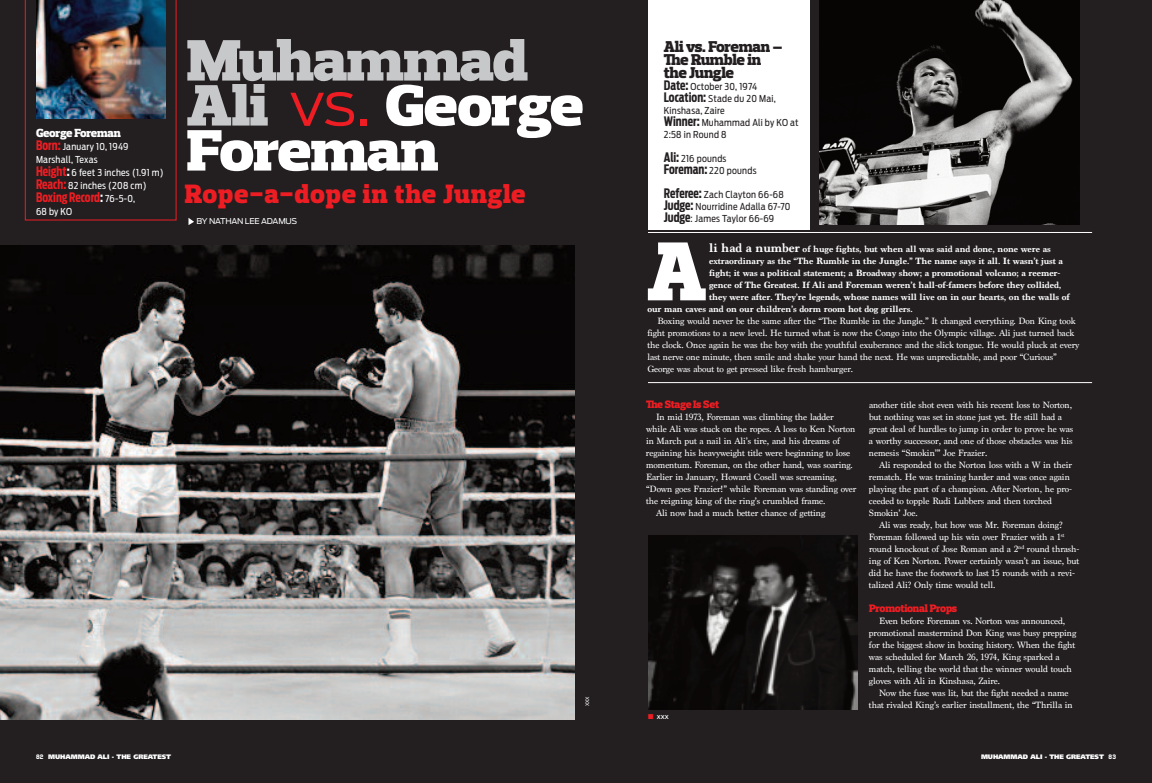
<style>
.page{position:relative;width:1152px;height:783px;background:#231f20}
.page>*{position:absolute;margin:0;border:0;box-sizing:border-box;transform-origin:0 0}
.t1{font:900 85.1px "Prelo Slab";color:#fff}
.t2{font:900 59.4px/45px "Prelo Slab";letter-spacing:-.025em;color:#fff;scale:1.08 1}
.t3{font:900 27px "Prelo Slab";letter-spacing:.03em;color:#ee1d23}
.t4{font:900 16px/13px "Prelo Slab";letter-spacing:-.025em;color:#231f20}
.t5{font:700 13px "Antenna Extra Cond";color:#ee1d23}
.t6{font:900 12px "Prelo Slab";letter-spacing:-.035em;color:#fff}
.t7{font:900 11px "Prelo Slab";letter-spacing:-.025em;color:#ee1d23}
.t8{font:9.5px/12px "Marion";letter-spacing:-.01em;color:#fff}
.t9{font:700 9.5px "Marion";letter-spacing:-.01em;color:#fff}
.t10{font:9.5px/12px "Antenna Cond";letter-spacing:.025em;color:#231f20}
.t11{font:9.5px/13px "Antenna Cond";letter-spacing:.025em;color:#fff}
.t12{font:8px "Antenna";letter-spacing:-.025em;color:#fff}
.t13{font:500 7px "Antenna";color:#fff}
.t14{font:900 6.5px "Frutiger";letter-spacing:-.01em;color:#fff}
.t15{font:5px "Helvetica";color:#fff}
.s1{font-family:"Antenna Extra Cond";font-weight:700;font-size:13px;color:#ee1d23}
.s2{font-family:"Antenna Extra Cond";font-weight:700;font-size:13px}
.s3{color:#fff}
.s4{font-family:"Antenna Cond";font-weight:400;font-size:9.5px;color:#fff}
.s5{font-family:"Antenna";font-weight:300;color:#ee1d23}
.s6{font-size:13px}
.s7{color:#ee1d23}
.s8{font-family:"Octin College Rg";font-weight:700}
</style>
<div class="page">
<svg style="left:187px;top:39px;width:341px;height:87px"></svg>
<svg style="left:188px;top:218px;width:6px;height:7px"></svg>
<svg style="left:25px;top:0;width:152px;height:220px"></svg>
<div style="left:648px;top:0;width:161px;height:230px;background:#fff"></div>
<hr style="left:648px;top:232px;width:444px;height:1px;background:#fff">
<hr style="left:648px;top:382px;width:444px;height:1px;background:#fff">
<img style="left:36px;top:0;width:130px;height:119px">
<img style="left:648px;top:535px;width:210px;height:174px">
<img style="left:0;top:246px;width:575px;height:473px">
<img style="left:820px;top:0;width:260px;height:225px">
<p class="t6" style="left:36px;top:129px;width:86px">George Foreman</p>
<p class="t11" style="left:36px;top:140px;width:129px"><span class="s1">Born:</span> January 10, 1949<br>Marshall, Texas<br><span class="s1">Height</span><span class="s2">:</span> 6 feet 3 inches (1.91 m)<br><span class="s1">Reach:</span> 82 inches (208 cm)</p>
<h3 class="t5" style="left:36px;top:192px;width:101px">Boxing Record<span class="s3">:</span> <span class="s4">76-5-0,</span></h3>
<p class="t11" style="left:36px;top:205px;width:38px">68 by KO</p>
<h2 class="t2" style="left:187px;top:89px;width:369px;text-indent:103px"><span class="s5">vs.</span> George<br>Foreman</h2>
<h3 class="t3" style="left:185px;top:184px;width:342px">Rope-a-dope in the Jungle</h3>
<p class="t12" style="left:196px;top:218px;width:102px">BY NATHAN LEE ADAMUS</p>
<p class="t15" style="left:585px;top:706px;width:12px;rotate:-90deg">XXX</p>
<h3 class="t4" style="left:664px;top:42px;width:120px">Ali vs. Foreman –<br>The Rumble in the Jungle</h3>
<p class="t10" style="left:664px;top:81px;width:136px"><span class="s2">Date:</span> October 30, 1974<br><span class="s2">Location:</span> Stade du 20 Mai,<br>Kinshasa, Zaire<br><span class="s2">Winner:</span> Muhammad Ali by KO at<br>2:58 in Round 8</p>
<p class="t10" style="left:664px;top:153px;width:94px"><span class="s2">Ali:</span> 216 pounds<br><span class="s2">Foreman:</span> 220 pounds</p>
<p class="t10" style="left:664px;top:189px;width:128px"><span class="s2">Referee:</span> Zach Clayton 66-68<br><span class="s2">Judge:</span> Nourridine Adalla 67-70<br><span class="s2">Judge</span>: James Taylor 66-69</p>
<h1 class="t1" style="left:647px;top:242px;width:61px">A</h1>
<p class="t9" style="left:709px;top:243px;width:343px"><span class="s6">li had a number</span> of huge fights, but when all was said and done, none were as</p>
<p class="t9" style="left:709px;top:255px;width:356px">extraordinary as the “The Rumble in the Jungle.” The name says it all. It wasn’t just a</p>
<p class="t9" style="left:709px;top:267px;width:353px">fight; it was a political statement; a Broadway show; a promotional volcano; a reemer-</p>
<p class="t9" style="left:709px;top:279px;width:354px">gence of The Greatest. If Ali and Foreman weren’t hall-of-famers before they collided,</p>
<p class="t9" style="left:709px;top:291px;width:362px">they were after. They’re legends, whose names will live on in our hearts, on the walls of</p>
<p class="t9" style="left:647px;top:303px;width:267px">our man caves and on our children’s dorm room hot dog grillers.</p>
<p class="t8" style="left:647px;top:315px;width:434px;text-indent:10px">Boxing would never be the same after the “The Rumble in the Jungle.” It changed everything. Don King took fight promotions to a new level. He turned what is now the Congo into the Olympic village. Ali just turned back the clock. Once again he was the boy with the youthful exuberance and the slick tongue. He would pluck at every last nerve one minute, then smile and shake your hand the next. He was unpredictable, and poor “Curious” George was about to get pressed like fresh hamburger.</p>
<p class="t7" style="left:646px;top:401px;width:75px">The Stage Is Set</p>
<p class="t8" style="left:656px;top:411px;width:179px">In mid 1973, Foreman was climbing the ladder</p>
<p class="t8" style="left:646px;top:423px;width:211px">while Ali was stuck on the ropes. A loss to Ken Norton</p>
<p class="t8" style="left:646px;top:435px;width:195px">in March put a nail in Ali’s tire, and his dreams of</p>
<p class="t8" style="left:646px;top:447px;width:206px">regaining his heavyweight title were beginning to lose</p>
<p class="t8" style="left:646px;top:459px;width:208px">momentum. Foreman, on the other hand, was soaring.</p>
<p class="t8" style="left:646px;top:471px;width:192px">Earlier in January, Howard Cosell was screaming,</p>
<p class="t8" style="left:646px;top:483px;width:212px">“Down goes Frazier!” while Foreman was standing over</p>
<p class="t8" style="left:646px;top:495px;width:181px">the reigning king of the ring’s crumbled frame.</p>
<p class="t8" style="left:656px;top:507px;width:171px">Ali now had a much better chance of getting</p>
<p class="t8" style="left:869px;top:399px;width:206px">another title shot even with his recent loss to Norton, but nothing was set in stone just yet. He still had a great deal of hurdles to jump in order to prove he was a worthy successor, and one of those obstacles was his nemesis “Smokin’” Joe Frazier.</p>
<p class="t8" style="left:869px;top:459px;width:205px;text-indent:10px">Ali responded to the Norton loss with a W in their rematch. He was training harder and was once again playing the part of a champion. After Norton, he pro&shy;ceeded to topple Rudi Lubbers and then torched Smokin’ Joe.</p>
<p class="t8" style="left:869px;top:519px;width:212px;text-indent:10px">Ali was ready, but how was Mr. Foreman doing?<br>Foreman followed up his win over Frazier with a 1<sup>st </sup>round knockout of Jose Roman and a 2<sup>nd</sup> round thrash&shy;ing of Ken Norton. Power certainly wasn’t an issue, but did he have the footwork to last 15 rounds with a revi&shy;talized Ali? Only time would tell.</p>
<p class="t7" style="left:869px;top:605px;width:90px">Promotional Props</p>
<p class="t8" style="left:869px;top:615px;width:209px;text-indent:10px">Even before Foreman vs. Norton was announced, promotional mastermind Don King was busy prepping for the biggest show in boxing history. When the fight was scheduled for March 26, 1974, King sparked a match, telling the world that the winner would touch gloves with Ali in Kinshasa, Zaire.</p>
<p class="t8" style="left:869px;top:687px;width:205px;text-indent:10px">Now the fuse was lit, but the fight needed a name that rivaled King’s earlier installment, the “Thrilla in</p>
<p class="t13" style="left:648px;top:714px;width:22px"><span class="s7">■</span> xxx</p>
<p class="t14" style="left:36px;top:754px;width:137px"><span class="s8">82</span> MUHAMMAD ALI - THE GREATEST</p>
<p class="t14" style="left:981px;top:754px;width:136px">MUHAMMAD ALI - THE GREATEST <span class="s8">83</span></p>
</div>
